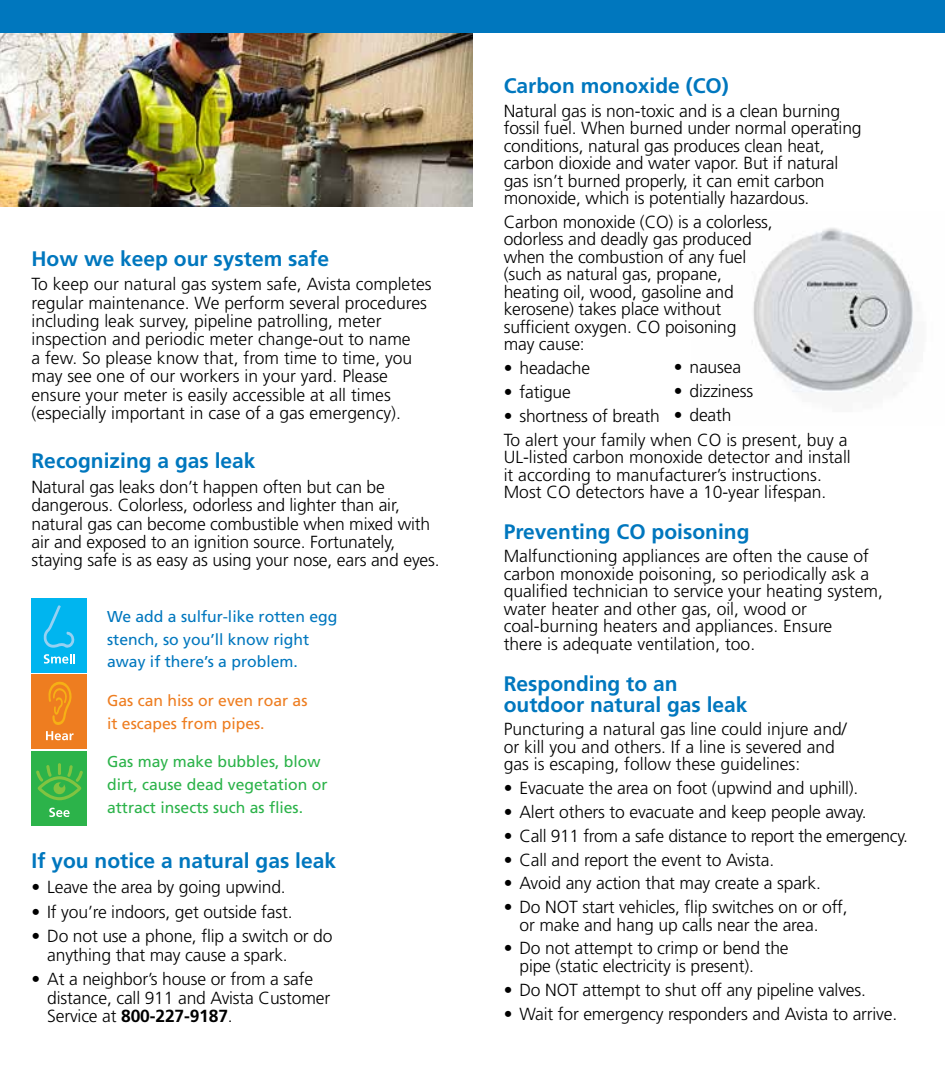
<style>
.page{position:relative;width:945px;height:1071px;background:#fff}
.page>*{position:absolute;margin:0;border:0;box-sizing:border-box;transform-origin:0 0}
.t1{font:700 21px/21px "Frutiger LT Std";color:#0077be}
.t2{font:300 17.5px/17.5px "Frutiger LT Std";letter-spacing:-.01em;color:#000}
.t3{font:15.75px/22.8px "Frutiger LT Std";color:#2cb34a}
.t4{font:15.75px/22.8px "Frutiger LT Std";color:#0077be}
.t5{font:15.75px/22.8px "Frutiger LT Std";color:#ee7d20}
.s1{font-weight:700}
</style>
<div class="page">
<img style="left:0;top:33px;width:472px;height:174px">
<div style="left:0;top:0;width:945px;height:33px;background:#0077be"></div>
<img style="left:753px;top:228px;width:160px;height:167px">
<div style="left:32px;top:675px;width:55px;height:74px;background:#ee7d20"></div>
<svg style="left:46px;top:681px;width:28px;height:59px"></svg>
<div style="left:32px;top:751px;width:55px;height:75px;background:#2cb34a"></div>
<svg style="left:36px;top:763px;width:47px;height:37px"></svg>
<svg style="left:49px;top:808px;width:21px;height:9px"></svg>
<div style="left:32px;top:598px;width:55px;height:74px;background:#00b5ef"></div>
<svg style="left:44px;top:605px;width:31px;height:43px"></svg>
<svg style="left:44px;top:654px;width:31px;height:10px"></svg>
<p class="t1" style="left:32px;top:248px;width:299px">How we keep our system safe</p>
<p class="t2" style="left:32px;top:275px;width:402px;line-height:18.4px">To keep our natural gas system safe, Avista completes regular maintenance. We perform several procedures including leak survey, pipeline patrolling, meter inspection and periodic meter change-out to name<br>a few. So please know that, from time to time, you may see one of our workers in your yard. Please ensure your meter is easily accessible at all times (especially important in case of a gas emergency).</p>
<p class="t1" style="left:32px;top:451px;width:226px">Recognizing a gas leak</p>
<p class="t2" style="left:32px;top:478px;width:410px;line-height:18.4px">Natural gas leaks don’t happen often but can be dangerous. Colorless, odorless and lighter than air, natural gas can become combustible when mixed with air and exposed to an ignition source. Fortunately, staying safe is as easy as using your nose, ears and eyes.</p>
<p class="t4" style="left:107px;top:605px;width:232px">We add a sulfur-like rotten egg stench, so you’ll know right away if there’s a problem.</p>
<p class="t5" style="left:107px;top:689px;width:202px">Gas can hiss or even roar as it escapes from pipes.</p>
<p class="t3" style="left:107px;top:750px;width:222px">Gas may make bubbles, blow dirt, cause dead vegetation or attract insects such as flies.</p>
<p class="t1" style="left:32px;top:851px;width:306px">If you notice a natural gas leak</p>
<p class="t2" style="left:31px;top:878px;width:256px">• Leave the area by going upwind.</p>
<p class="t2" style="left:31px;top:903px;width:263px">• If you’re indoors, get outside fast.</p>
<p class="t2" style="left:47px;top:927px;width:287px;line-height:18.4px;text-indent:-16px">• Do not use a phone, flip a switch or do anything that may cause a spark.</p>
<p class="t2" style="left:47px;top:970px;width:284px;line-height:18.4px;text-indent:-16px">• At a neighbor’s house or from a safe distance, call 911 and Avista Customer<br>Service at <span class="s1">800-227-9187</span>.</p>
<p class="t1" style="left:504px;top:75px;width:227px">Carbon monoxide (CO)</p>
<p class="t2" style="left:504px;top:102px;width:359px">Natural gas is non-toxic and is a clean burning fossil fuel. When burned under normal operating conditions, natural gas produces clean heat, carbon dioxide and water vapor. But if natural gas isn’t burned properly, it can emit carbon monoxide, which is potentially hazardous.</p>
<p class="t2" style="left:504px;top:213px;width:271px">Carbon monoxide (CO) is a colorless, odorless and deadly gas produced when the combustion of any fuel (such as natural gas, propane, heating oil, wood, gasoline and kerosene) takes place without sufficient oxygen. CO poisoning<br>may cause:</p>
<p class="t2" style="left:504px;top:360px;width:88px">• headache</p>
<p class="t2" style="left:504px;top:383px;width:69px">• fatigue</p>
<p class="t2" style="left:504px;top:404px;width:345px;line-height:23.8px">• shortness of breath<br>To alert your family when CO is present, buy a</p>
<p class="t2" style="left:504px;top:449px;width:349px">UL-listed carbon monoxide detector and install it according to manufacturer’s instructions.<br>Most CO detectors have a 10-year lifespan.</p>
<p class="t1" style="left:504px;top:521px;width:247px">Preventing CO poisoning</p>
<p class="t2" style="left:504px;top:548px;width:381px">Malfunctioning appliances are often the cause of carbon monoxide poisoning, so periodically ask a qualified technician to service your heating system, water heater and other gas, oil, wood or coal-burning heaters and appliances. Ensure<br>there is adequate ventilation, too.</p>
<p class="t1" style="left:504px;top:673px;width:245px">Responding to an outdoor natural gas leak</p>
<p class="t2" style="left:504px;top:721px;width:344px">Puncturing a natural gas line could injure and/ or kill you and others. If a line is severed and gas is escaping, follow these guidelines:</p>
<p class="t2" style="left:504px;top:780px;width:356px">• Evacuate the area on foot (upwind and uphill).</p>
<p class="t2" style="left:504px;top:803px;width:365px">• Alert others to evacuate and keep people away.</p>
<p class="t2" style="left:504px;top:827px;width:406px">• Call 911 from a safe distance to report the emergency.</p>
<p class="t2" style="left:504px;top:851px;width:272px">• Call and report the event to Avista.</p>
<p class="t2" style="left:504px;top:875px;width:319px">• Avoid any action that may create a spark.</p>
<p class="t2" style="left:519px;top:899px;width:330px;text-indent:-16px">• Do NOT start vehicles, flip switches on or off, or make and hang up calls near the area.</p>
<p class="t2" style="left:519px;top:940px;width:271px;text-indent:-16px">• Do not attempt to crimp or bend the pipe (static electricity is present).</p>
<p class="t2" style="left:504px;top:981px;width:364px">• Do NOT attempt to shut off any pipeline valves.</p>
<p class="t2" style="left:504px;top:1005px;width:395px">• Wait for emergency responders and Avista to arrive.</p>
<p class="t2" style="left:674px;top:358px;width:69px">• nausea</p>
<p class="t2" style="left:674px;top:382px;width:81px">• dizziness</p>
<p class="t2" style="left:674px;top:406px;width:59px">• death</p>
</div>
